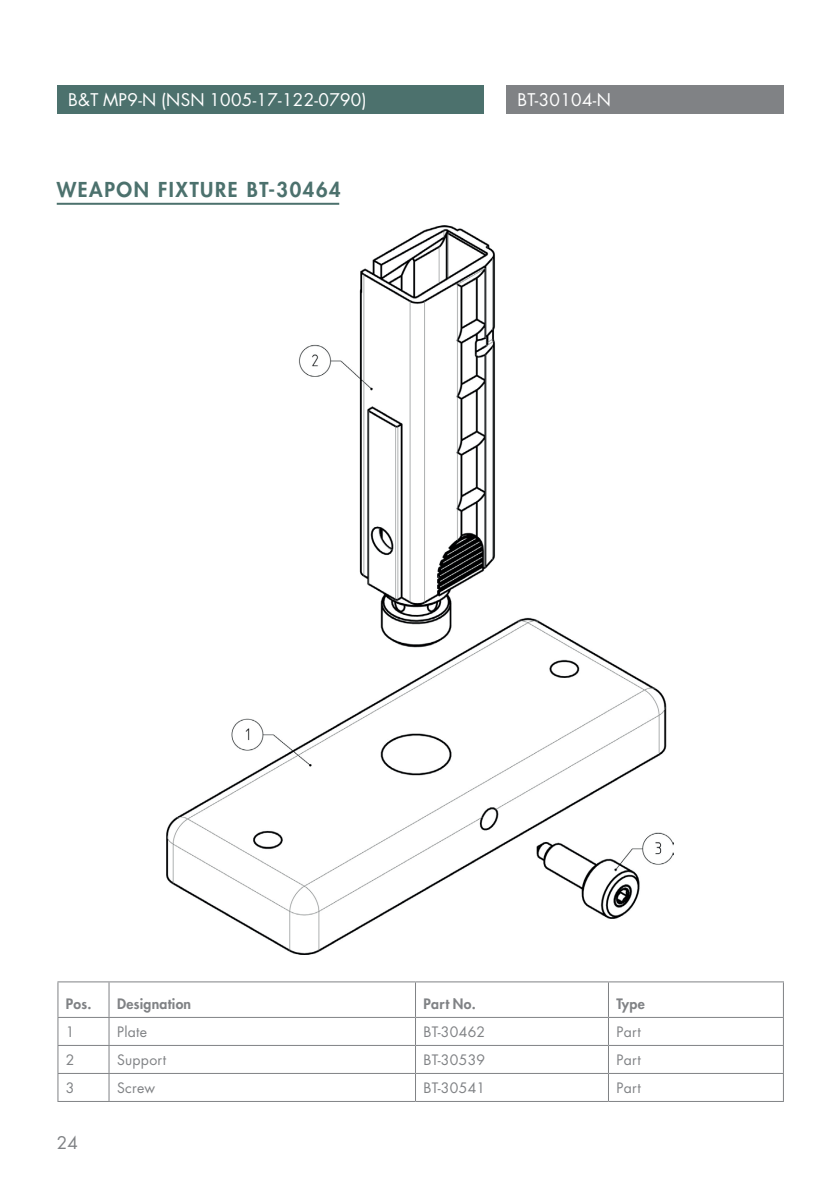
<style>
.page{position:relative;width:840px;height:1191px;background:#fff}
.page>*{position:absolute;margin:0;border:0;box-sizing:border-box;transform-origin:0 0}
.t1{font:800 20px "Futura LT";letter-spacing:.08em;color:#4c716d}
.t2{font:17px "Futura LT";letter-spacing:.02em;color:#fff}
.t3{font:17px "Futura LT";color:#808285}
.t4{font:14px "Futura LT";letter-spacing:.02em;color:#808285}
.t5{font:800 14px "Futura LT";letter-spacing:.02em;color:#808285}
</style>
<div class="page">
<div style="left:57px;top:85px;width:426px;height:28px;background:#4c716d"></div>
<div style="left:506px;top:85px;width:277px;height:28px;background:#808285"></div>
<hr style="left:57px;top:203px;width:282px;height:2px;background:#4c716d">
<hr style="left:57px;top:1045px;width:52px;height:1px;background:#808285">
<hr style="left:109px;top:1045px;width:306px;height:1px;background:#808285">
<hr style="left:415px;top:1045px;width:193px;height:1px;background:#808285">
<hr style="left:608px;top:1045px;width:175px;height:1px;background:#808285">
<hr style="left:57px;top:1073px;width:52px;height:1px;background:#808285">
<svg style="left:57px;top:1018px;width:1px;height:83px"></svg>
<hr style="left:109px;top:1073px;width:306px;height:1px;background:#808285">
<svg style="left:108px;top:1018px;width:1px;height:83px"></svg>
<hr style="left:415px;top:1073px;width:193px;height:1px;background:#808285">
<svg style="left:415px;top:1018px;width:1px;height:83px"></svg>
<hr style="left:608px;top:1073px;width:175px;height:1px;background:#808285">
<hr style="left:57px;top:1101px;width:52px;height:1px;background:#808285">
<hr style="left:109px;top:1101px;width:306px;height:1px;background:#808285">
<hr style="left:415px;top:1101px;width:193px;height:1px;background:#808285">
<hr style="left:608px;top:1101px;width:175px;height:1px;background:#808285">
<hr style="left:57px;top:981px;width:52px;height:1px;background:#808285">
<hr style="left:57px;top:982px;width:1px;height:35px;background:#808285">
<hr style="left:109px;top:981px;width:306px;height:1px;background:#808285">
<hr style="left:108px;top:982px;width:1px;height:35px;background:#808285">
<hr style="left:415px;top:981px;width:193px;height:1px;background:#808285">
<hr style="left:415px;top:982px;width:1px;height:35px;background:#808285">
<hr style="left:608px;top:981px;width:175px;height:1px;background:#808285">
<hr style="left:607px;top:982px;width:1px;height:35px;background:#808285">
<hr style="left:782px;top:982px;width:1px;height:35px;background:#808285">
<hr style="left:57px;top:1017px;width:52px;height:1px;background:#808285">
<hr style="left:109px;top:1017px;width:306px;height:1px;background:#808285">
<hr style="left:415px;top:1017px;width:193px;height:1px;background:#808285">
<hr style="left:608px;top:1017px;width:175px;height:1px;background:#808285">
<img style="left:166px;top:225px;width:507px;height:729px">
<p class="t2" style="left:68px;top:89px;width:300px">B&amp;T MP9-N (NSN 1005-17-122-0790)</p>
<p class="t2" style="left:517px;top:89px;width:95px">BT-30104-N</p>
<h1 class="t1" style="left:57px;top:176px;width:285px">WEAPON FIXTURE BT-30464</h1>
<p class="t5" style="left:66px;top:995px;width:27px">Pos.</p>
<p class="t5" style="left:117px;top:995px;width:76px">Designation</p>
<p class="t5" style="left:423px;top:995px;width:54px">Part No.</p>
<p class="t5" style="left:616px;top:995px;width:30px">Type</p>
<p class="t4" style="left:66px;top:1023px;width:10px">1</p>
<p class="t4" style="left:117px;top:1023px;width:32px">Plate</p>
<p class="t4" style="left:423px;top:1023px;width:63px">BT-30462</p>
<p class="t4" style="left:616px;top:1023px;width:26px">Part</p>
<p class="t4" style="left:66px;top:1051px;width:10px">2</p>
<p class="t4" style="left:117px;top:1051px;width:51px">Support</p>
<p class="t4" style="left:423px;top:1051px;width:63px">BT-30539</p>
<p class="t4" style="left:616px;top:1051px;width:26px">Part</p>
<p class="t4" style="left:66px;top:1079px;width:10px">3</p>
<p class="t4" style="left:117px;top:1079px;width:40px">Screw</p>
<p class="t4" style="left:423px;top:1079px;width:63px">BT-30541</p>
<p class="t4" style="left:616px;top:1079px;width:26px">Part</p>
<p class="t3" style="left:57px;top:1132px;width:23px">24</p>
</div>
